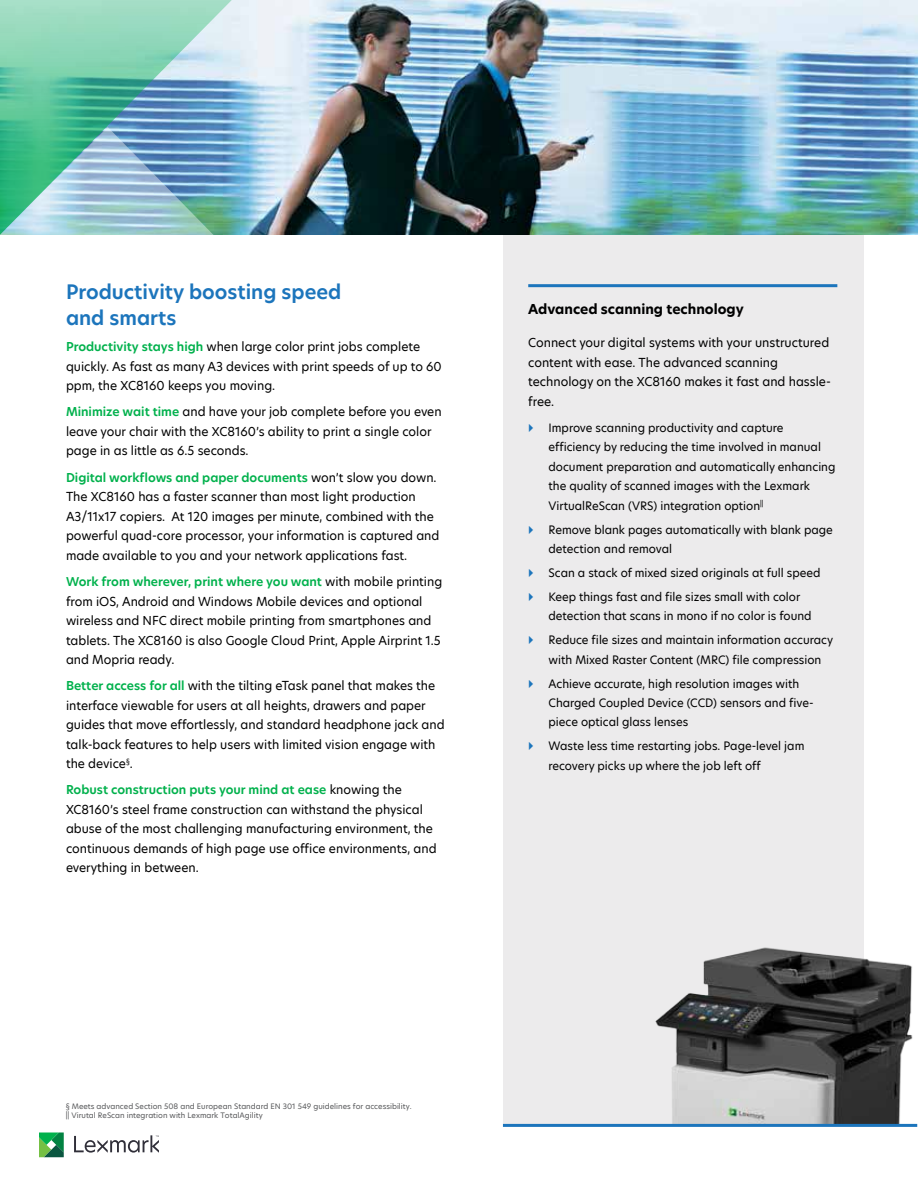
<style>
.page{position:relative;width:918px;height:1188px;background:#fff}
.page>*{position:absolute;margin:0;border:0;box-sizing:border-box;transform-origin:0 0}
.t1{font:600 19.5px/25.5px "TP Hero";color:#1c75bc}
.t2{font:700 13.5px "TP Hero";color:#000}
.t3{font:12px/19.5px "TP Hero";color:#000}
.t4{font:11.25px/19.5px "TP Hero";color:#000}
.t5{font:7.2px/9px "TP Hero";color:#58595b}
.s1{font-weight:600;color:#00b14c}
</style>
<div class="page">
<div style="left:503px;top:235px;width:360px;height:889px;background:#ecebec"></div>
<img style="left:245px;top:0;width:673px;height:235px">
<img style="left:628px;top:945px;width:289px;height:179px">
<svg style="left:74px;top:1135px;width:85px;height:18px"></svg>
<svg style="left:39px;top:1133px;width:25px;height:24px"></svg>
<hr style="left:503px;top:1124px;width:414px;height:3px;background:#1c75bc">
<svg style="left:0;top:0;width:245px;height:235px;background:#85c7bd"></svg>
<img style="left:0;top:127px;width:227px;height:108px">
<hr style="left:528px;top:284px;width:309px;height:3px;background:#1c75bc">
<h1 class="t1" style="left:66px;top:279px;width:277px">Productivity boosting speed and smarts</h1>
<p class="t3" style="left:66px;top:337px;width:377px"><span class="s1">Productivity stays high</span> when large color print jobs complete quickly. As fast as many A3 devices with print speeds of up to 60 ppm, the XC8160 keeps you moving.</p>
<p class="t3" style="left:66px;top:402px;width:377px"><span class="s1">Minimize wait time</span> and have your job complete before you even leave your chair with the XC8160’s ability to print a single color page in as little as 6.5 seconds.</p>
<p class="t3" style="left:66px;top:467px;width:375px"><span class="s1">Digital workflows and paper documents</span> won’t slow you down.<br>The XC8160 has a faster scanner than most light production A3/11x17 copiers. At 120 images per minute, combined with the powerful quad-core processor, your information is captured and made available to you and your network applications fast.</p>
<p class="t3" style="left:66px;top:572px;width:378px"><span class="s1">Work from wherever, print where you want</span> with mobile printing from iOS, Android and Windows Mobile devices and optional wireless and NFC direct mobile printing from smartphones and tablets. The XC8160 is also Google Cloud Print, Apple Airprint 1.5 and Mopria ready.</p>
<p class="t3" style="left:66px;top:676px;width:380px"><span class="s1">Better access for all</span> with the tilting eTask panel that makes the interface viewable for users at all heights, drawers and paper guides that move effortlessly, and standard headphone jack and talk-back features to help users with limited vision engage with the device<sup>§</sup>.</p>
<p class="t3" style="left:66px;top:780px;width:372px"><span class="s1">Robust construction puts your mind at ease</span> knowing the XC8160’s steel frame construction can withstand the physical abuse of the most challenging manufacturing environment, the continuous demands of high page use office environments, and everything in between.</p>
<p class="t2" style="left:528px;top:300px;width:217px">Advanced scanning technology</p>
<p class="t3" style="left:528px;top:333px;width:304px">Connect your digital systems with your unstructured content with ease. The advanced scanning technology on the XC8160 makes it fast and hassle&shy;free.</p>
<p class="t4" style="left:548px;top:418px;width:289px">Improve scanning productivity and capture efficiency by reducing the time involved in manual document preparation and automatically enhancing the quality of scanned images with the Lexmark VirtualReScan (VRS) integration option<sup>||</sup></p>
<p class="t4" style="left:548px;top:520px;width:286px">Remove blank pages automatically with blank page detection and removal</p>
<p class="t4" style="left:548px;top:561px;width:274px;line-height:23.9px">Scan a stack of mixed sized originals at full speed<br>Keep things fast and file sizes small with color</p>
<p class="t4" style="left:548px;top:604px;width:286px;line-height:23.9px">detection that scans in mono if no color is found<br>Reduce file sizes and maintain information accuracy</p>
<p class="t4" style="left:548px;top:647px;width:274px;line-height:23.9px">with Mixed Raster Content (MRC) file compression<br>Achieve accurate, high resolution images with</p>
<p class="t4" style="left:548px;top:693px;width:267px">Charged Coupled Device (CCD) sensors and five&shy;piece optical glass lenses</p>
<p class="t4" style="left:548px;top:736px;width:257px">Waste less time restarting jobs. Page-level jam recovery picks up where the job left off</p>
<p class="t5" style="left:66px;top:1102px;width:348px">§ Meets advanced Section 508 and European Standard EN 301 549 guidelines for accessibility. || Virutal ReScan integration with Lexmark TotalAgility</p>
</div>
